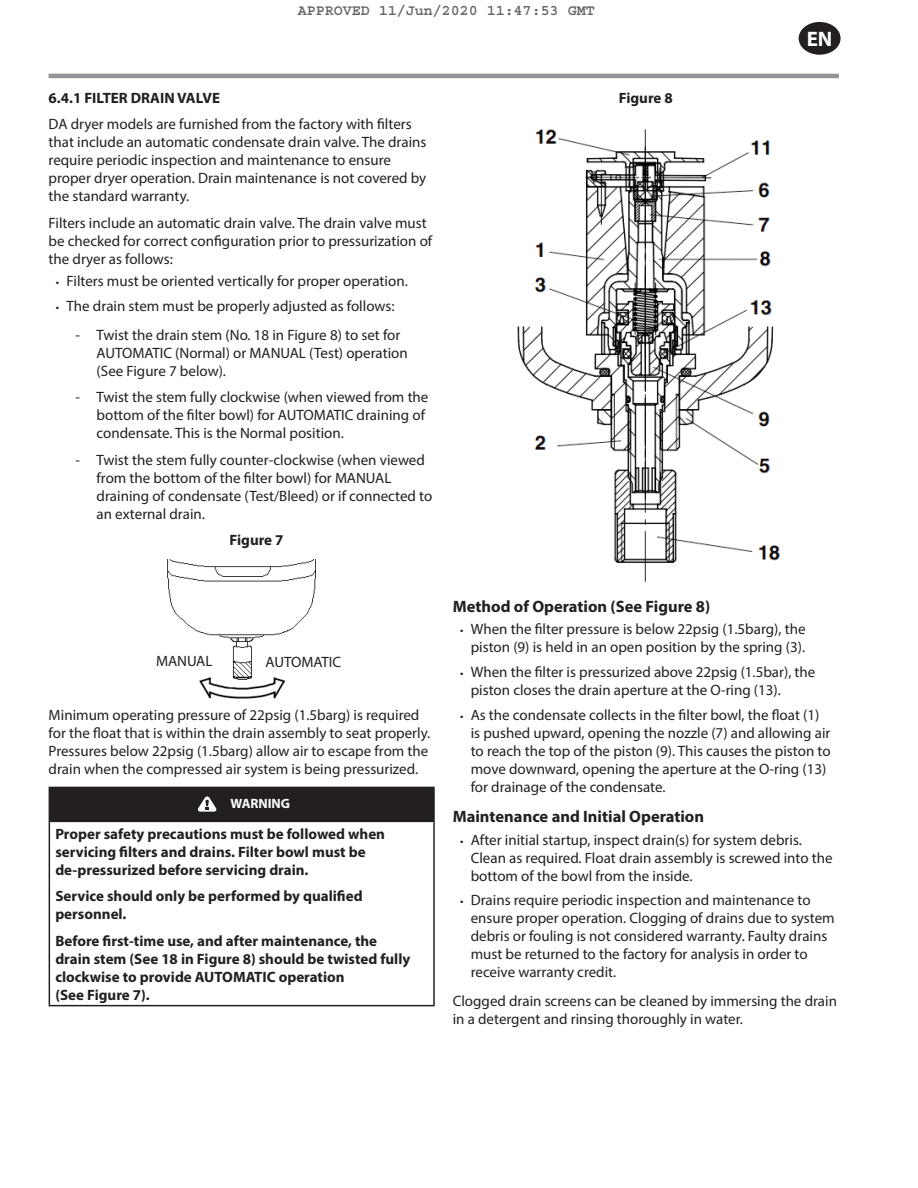
<style>
.page{position:relative;width:918px;height:1188px;background:#fff}
.page>*{position:absolute;margin:0;border:0;box-sizing:border-box;transform-origin:0 0}
.t1{font:700 21px "Myriad Pro";color:#fff}
.t2{font:700 16.5px "Myriad Pro";color:#231f20}
.t3{font:15px/18px "Myriad Pro";color:#231f20}
.t4{font:700 15px/18px "Myriad Pro";color:#231f20}
.t5{font:700 15px "Courier Std";color:#676464}
.t6{font:700 13.5px "Myriad Pro";color:#fff}
.s1{font-size:12px}
</style>
<div class="page">
<div style="left:799px;top:22px;width:42px;height:33px;background:#231f20;border-radius:50%"></div>
<hr style="left:49px;top:74px;width:790px;height:4px;background:#939598">
<img style="left:167px;top:559px;width:149px;height:140px">
<div style="left:49px;top:787px;width:385px;height:34px;background:#231f20"></div>
<hr style="left:49px;top:787px;width:386px;height:1px;background:#231f20">
<hr style="left:433px;top:788px;width:2px;height:33px;background:#231f20">
<hr style="left:49px;top:821px;width:386px;height:1px;background:#231f20">
<hr style="left:49px;top:822px;width:1px;height:183px;background:#231f20">
<hr style="left:433px;top:822px;width:2px;height:183px;background:#231f20">
<hr style="left:49px;top:1005px;width:386px;height:1px;background:#231f20">
<svg style="left:197px;top:796px;width:20px;height:16px"></svg>
<img style="left:517px;top:129px;width:263px;height:454px">
<p class="t5" style="left:298px;top:1px;width:299px">APPROVED 11/Jun/2020 11:47:53 GMT</p>
<p class="t4" style="left:49px;top:90px;width:173px">6.4.1 FILTER DRAIN VALVE</p>
<p class="t3" style="left:49px;top:116px;width:379px">DA dryer models are furnished from the factory with filters that include an automatic condensate drain valve. The drains require periodic inspection and maintenance to ensure proper dryer operation. Drain maintenance is not covered by the standard warranty.</p>
<p class="t3" style="left:49px;top:214px;width:385px">Filters include an automatic drain valve. The drain valve must be checked for correct configuration prior to pressurization of the dryer as follows:</p>
<p class="t3" style="left:56px;top:273px;width:353px"><span class="s1">•</span> Filters must be oriented vertically for proper operation.</p>
<p class="t3" style="left:56px;top:297px;width:340px"><span class="s1">•</span> The drain stem must be properly adjusted as follows:</p>
<p class="t3" style="left:97px;top:326px;width:313px;text-indent:-21px">- Twist the drain stem (No. 18 in Figure 8) to set for<br>AUTOMATIC (Normal) or MANUAL (Test) operation (See Figure 7 below).</p>
<p class="t3" style="left:97px;top:389px;width:333px;text-indent:-21px">- Twist the stem fully clockwise (when viewed from the bottom of the filter bowl) for AUTOMATIC draining of condensate. This is the Normal position.</p>
<p class="t3" style="left:97px;top:452px;width:337px;text-indent:-21px">- Twist the stem fully counter-clockwise (when viewed from the bottom of the filter bowl) for MANUAL draining of condensate (Test/Bleed) or if connected to an external drain.</p>
<p class="t4" style="left:230px;top:532px;width:56px">Figure 7</p>
<p class="t4" style="left:619px;top:90px;width:56px">Figure 8</p>
<h1 class="t1" style="left:807px;top:31px;width:27px">EN</h1>
<p class="t3" style="left:156px;top:653px;width:58px">MANUAL</p>
<p class="t3" style="left:266px;top:654px;width:77px">AUTOMATIC</p>
<p class="t3" style="left:49px;top:707px;width:383px">Minimum operating pressure of 22psig (1.5barg) is required for the float that is within the drain assembly to seat properly.<br>Pressures below 22psig (1.5barg) allow air to escape from the drain when the compressed air system is being pressurized.</p>
<p class="t6" style="left:230px;top:799px;width:61px">WARNING</p>
<p class="t4" style="left:55px;top:826px;width:331px">Proper safety precautions must be followed when servicing filters and drains. Filter bowl must be de-pressurized before servicing drain.</p>
<p class="t4" style="left:55px;top:888px;width:309px">Service should only be performed by qualified personnel.</p>
<p class="t4" style="left:55px;top:933px;width:356px">Before first-time use, and after maintenance, the drain stem (See 18 in Figure 8) should be twisted fully clockwise to provide AUTOMATIC operation<br>(See Figure 7).</p>
<p class="t2" style="left:453px;top:600px;width:259px">Method of Operation (See Figure 8)</p>
<p class="t3" style="left:460px;top:621px;width:347px;text-align:right"><span class="s1">•</span> When the filter pressure is below 22psig (1.5barg), the piston (9) is held in an open position by the spring (3).</p>
<p class="t3" style="left:471px;top:664px;width:346px;text-indent:-11px"><span class="s1">•</span> When the filter is pressurized above 22psig (1.5bar), the piston closes the drain aperture at the O-ring (13).</p>
<p class="t3" style="left:471px;top:707px;width:361px;text-indent:-11px"><span class="s1">•</span> As the condensate collects in the filter bowl, the float (1) is pushed upward, opening the nozzle (7) and allowing air to reach the top of the piston (9). This causes the piston to move downward, opening the aperture at the O-ring (13) for drainage of the condensate.</p>
<p class="t2" style="left:453px;top:811px;width:253px">Maintenance and Initial Operation</p>
<p class="t3" style="left:471px;top:832px;width:363px;text-indent:-11px"><span class="s1">•</span> After initial startup, inspect drain(s) for system debris.<br>Clean as required. Float drain assembly is screwed into the bottom of the bowl from the inside.</p>
<p class="t3" style="left:471px;top:892px;width:366px;text-indent:-11px"><span class="s1">•</span> Drains require periodic inspection and maintenance to ensure proper operation. Clogging of drains due to system debris or fouling is not considered warranty. Faulty drains must be returned to the factory for analysis in order to receive warranty credit.</p>
<p class="t3" style="left:453px;top:993px;width:386px">Clogged drain screens can be cleaned by immersing the drain in a detergent and rinsing thoroughly in water.</p>
</div>
